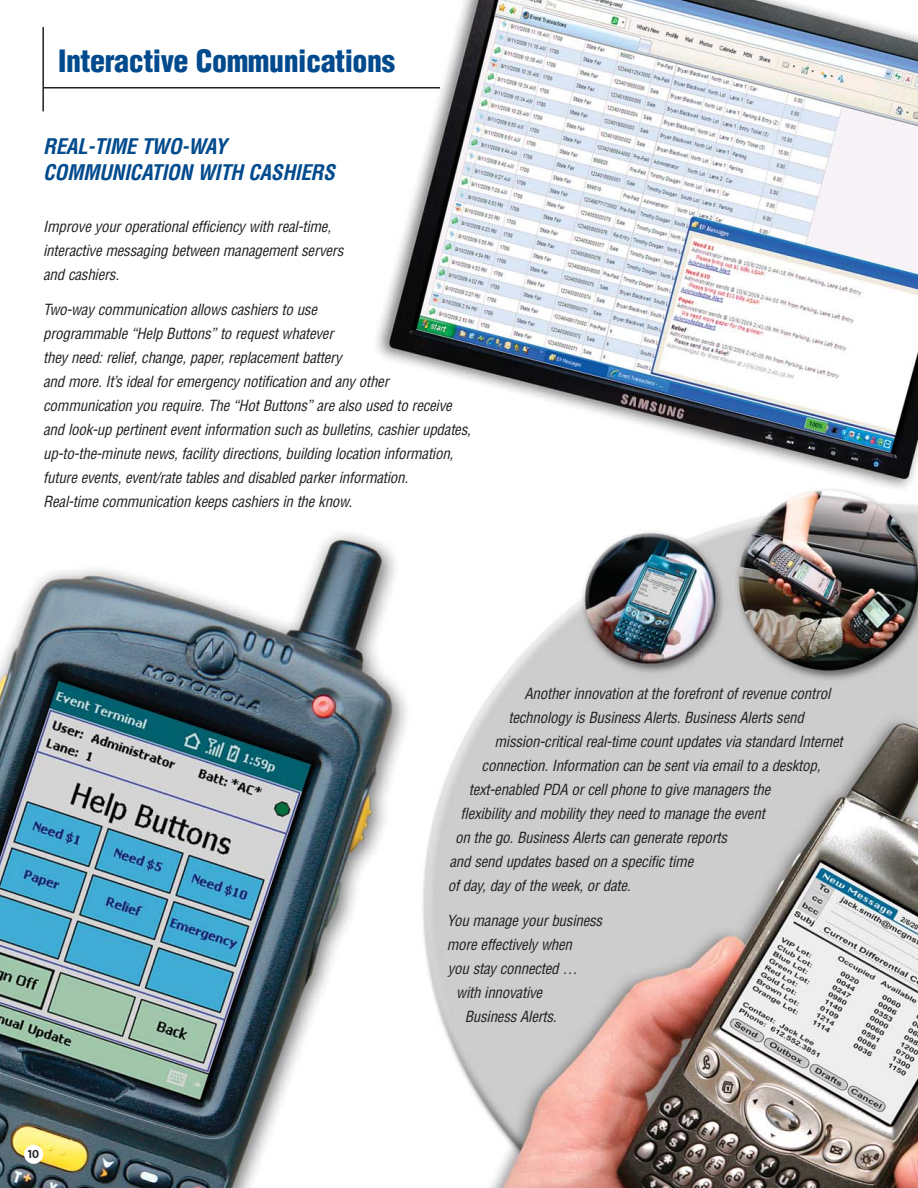
<style>
.page{position:relative;width:918px;height:1188px;background:#fff}
.page>*{position:absolute;margin:0;border:0;box-sizing:border-box;transform-origin:0 0}
.t1{font:900 condensed 30px "Helvetica";letter-spacing:-.015em;color:#004a8d}
.t2{font:italic 700 condensed 21px/25.2px "Helvetica";letter-spacing:-.04em;color:#004a8d}
.t3{font:italic condensed 15px/24px "Helvetica";letter-spacing:-.015em;color:#231f20}
.t4{font:11.85px "The Mix Bold Caps";color:#231f20}
</style>
<div class="page">
<img style="left:0;top:0;width:918px;height:1188px">
<hr style="left:43px;top:87px;width:397px;height:1px;background:#231f20">
<hr style="left:42px;top:27px;width:2px;height:84px;background:#231f20">
<div style="left:24px;top:1145px;width:19px;height:19px;background:#fff;border-radius:50%"></div>
<h1 class="t1" style="left:58px;top:49px;width:338px">Interactive Communications</h1>
<h2 class="t2" style="left:43px;top:136px;width:297px">REAL-TIME TWO-WAY<br>COMMUNICATION WITH CASHIERS</h2>
<p class="t3" style="left:43px;top:216px;width:305px">Improve youroperationalefficiency with real-time, interactive messaging between managementservers and cashiers.</p>
<p class="t3" style="left:43px;top:298px;width:432px">Two-way communication allows cashiers to use<br>programmable “Help Buttons”to requestwhatever<br>they need:relief,change,paper,replacementbattery<br>and more.It’s idealforemergency notification and any other communication you require.The “HotButtons”are also used to receive and look-up pertinenteventinformation such as bulletins,cashierupdates, up-to-the-minute news,facility directions,building location information, future events,event/rate tables and disabled parkerinformation.<br>Real-time communication keeps cashiers in the know.</p>
<p class="t4" style="left:28px;top:1147px;width:13px">10</p>
<p class="t3" style="left:524px;top:683px;width:310px">Anotherinnovation atthe forefrontofrevenue control</p>
<p class="t3" style="left:508px;top:707px;width:300px">technology is Business Alerts.Business Alerts send</p>
<p class="t3" style="left:494px;top:731px;width:353px">mission-criticalreal-time countupdates via standard Internet</p>
<p class="t3" style="left:482px;top:755px;width:343px">connection.Information can be sentvia emailto a desktop,</p>
<p class="t3" style="left:469px;top:779px;width:306px">text-enabled PDA orcellphone to give managers the</p>
<p class="t3" style="left:461px;top:803px;width:309px">flexibility and mobility they need to manage the event</p>
<p class="t3" style="left:455px;top:827px;width:277px">on the go.Business Alerts can generate reports</p>
<p class="t3" style="left:449px;top:851px;width:248px">and send updates based on a specific time</p>
<p class="t3" style="left:448px;top:875px;width:187px">ofday,day ofthe week,ordate.</p>
<p class="t3" style="left:447px;top:910px;width:160px">You manage yourbusiness</p>
<p class="t3" style="left:447px;top:934px;width:130px">more effectively when</p>
<p class="t3" style="left:448px;top:958px;width:134px">you stay connected …</p>
<p class="t3" style="left:456px;top:982px;width:90px">with innovative</p>
<p class="t3" style="left:465px;top:1006px;width:96px">Business Alerts.</p>
</div>
